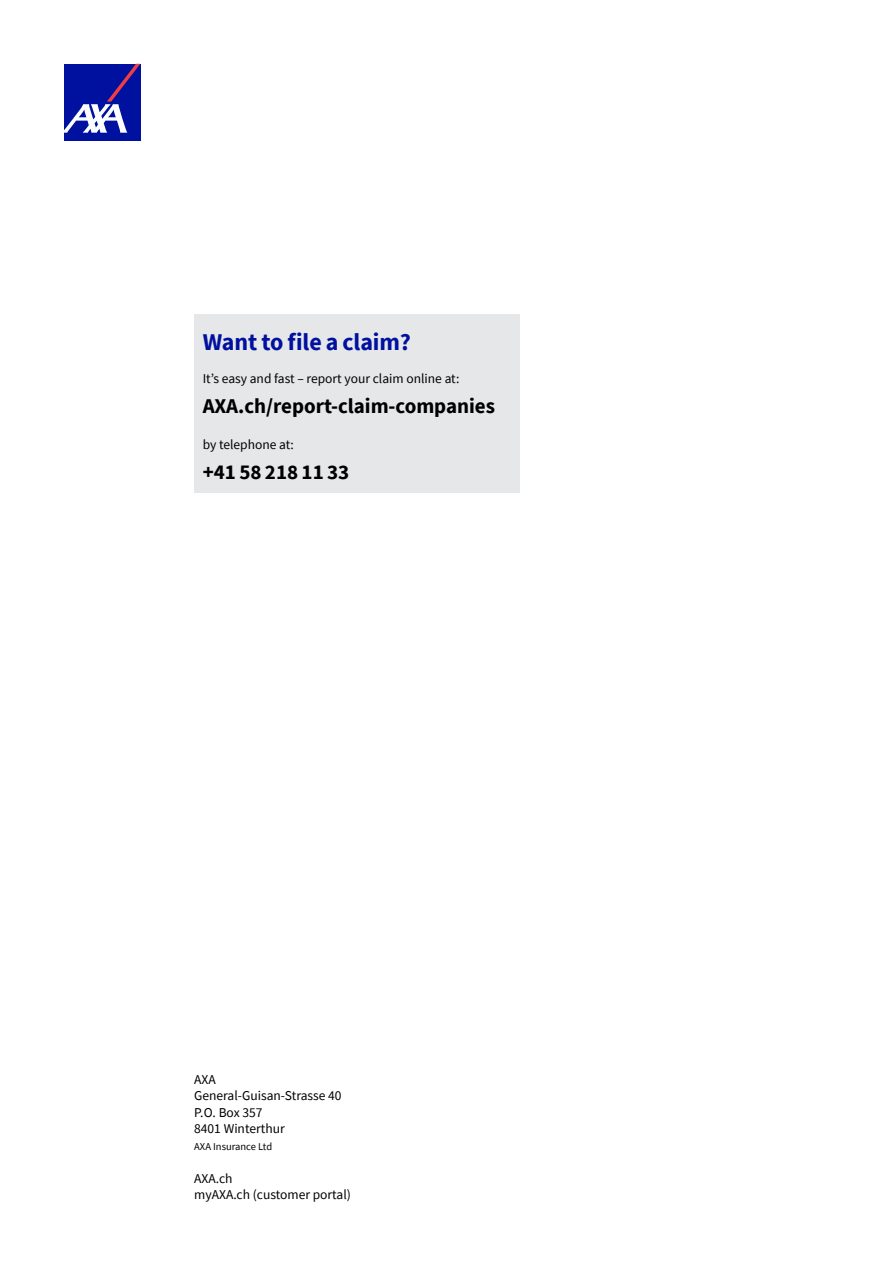
<style>
.page{position:relative;width:893px;height:1263px;background:#fff}
.page>*{position:absolute;margin:0;border:0;box-sizing:border-box;transform-origin:0 0}
.t1{font:700 24px "Source Sans Pro";color:#00109f}
.t2{font:700 21px "Source Sans Pro";color:#000}
.t3{font:13.5px/16.5px "Source Sans Pro";color:#000}
.t4{font:10.5px "Source Sans Pro";color:#000}
</style>
<div class="page">
<div style="left:64px;top:64px;width:76px;height:76px;background:#00109f"></div>
<svg style="left:64px;top:64px;width:76px;height:69px"></svg>
<div style="left:194px;top:315px;width:326px;height:178px;background:#e6e7e8"></div>
<h1 class="t1" style="left:203px;top:326px;width:210px">Want to file a claim?</h1>
<p class="t3" style="left:203px;top:370px;width:258px">It’s easy and fast – report your claim online at:</p>
<h2 class="t2" style="left:203px;top:391px;width:294px">AXA.ch/report-claim-companies</h2>
<p class="t3" style="left:203px;top:436px;width:93px">by telephone at:</p>
<h2 class="t2" style="left:203px;top:457px;width:148px">+41 58 218 11 33</h2>
<p class="t3" style="left:194px;top:1071px;width:149px">AXA<br>General-Guisan-Strasse 40<br>P.O. Box 357<br>8401 Winterthur</p>
<p class="t4" style="left:194px;top:1139px;width:80px">AXA Insurance Ltd</p>
<p class="t3" style="left:194px;top:1170px;width:158px">AXA.ch<br>myAXA.ch (customer portal)</p>
</div>
